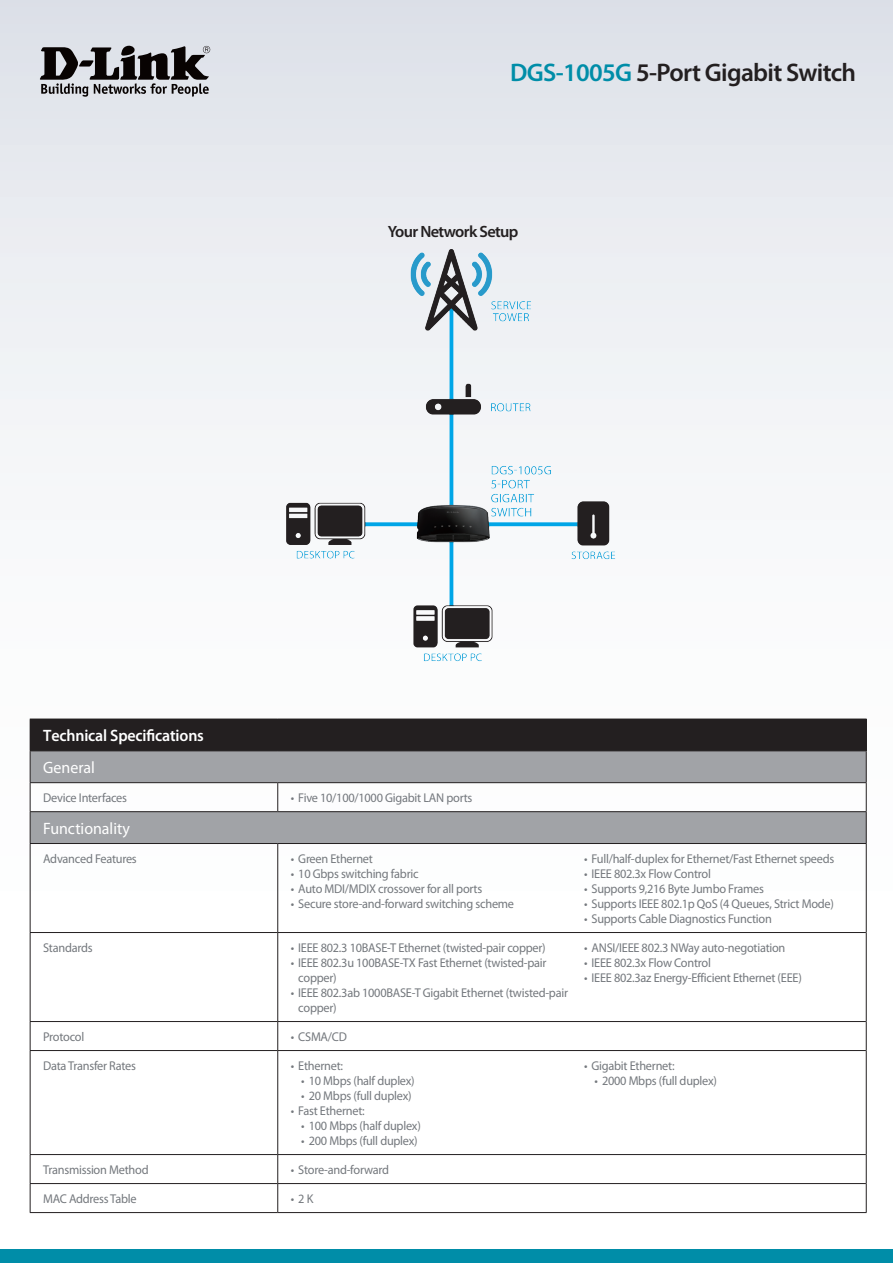
<style>
.page{position:relative;width:893px;height:1263px;background:#fff}
.page>*{position:absolute;margin:0;border:0;box-sizing:border-box;transform-origin:0 0}
.Product_Name__Conten{font:600 25.5px "Myriad Pro";letter-spacing:-.025em;color:#231f20}
.Spec_Title{font:600 16.5px "Myriad Pro";letter-spacing:-.01em;color:#fff}
.Spec_Section_Header{font:16.5px "Myriad Pro";color:#fff}
.Image_Title{font:600 16.35px "Myriad Pro";letter-spacing:-.04em;color:#231f20}
.Spec_Bullets{font:12.75px/15px "Myriad Pro";letter-spacing:-.02em;color:#74787d}
.Spec_Category{font:12.75px "Myriad Pro";letter-spacing:-.02em;color:#74787d}
.Spec_Bullets_-_Suble{font:12.75px "Myriad Pro";letter-spacing:-.02em;color:#74787d}
.s1{color:#008da8}
</style>
<div class="page">
<div style="left:0;top:0;width:893px;height:1084px;background:linear-gradient(to bottom,#e3e6ec,#fff)"></div>
<div style="left:0;top:1249px;width:893px;height:14px;background:#008da8"></div>
<svg style="left:40px;top:46px;width:170px;height:51px;background:#807f83"></svg>
<div style="left:30px;top:719px;width:836px;height:32px;background:#231f20"></div>
<svg style="left:31px;top:751px;width:835px;height:92px;fill:#a1a3a7"></svg>
<hr style="left:30px;top:812px;width:1px;height:31px;background:#231f20">
<hr style="left:866px;top:812px;width:1px;height:31px;background:#231f20">
<hr style="left:866px;top:719px;width:1px;height:31px;background:#231f20">
<hr style="left:30px;top:751px;width:1px;height:31px;background:#231f20">
<hr style="left:571px;top:750px;width:296px;height:1px;background:#231f20">
<hr style="left:866px;top:751px;width:1px;height:31px;background:#231f20">
<hr style="left:30px;top:782px;width:248px;height:1px;background:#231f20">
<svg style="left:30px;top:783px;width:1px;height:28px"></svg>
<hr style="left:30px;top:933px;width:1px;height:88px;background:#231f20">
<svg style="left:30px;top:1022px;width:1px;height:28px"></svg>
<hr style="left:30px;top:1050px;width:248px;height:1px;background:#231f20">
<hr style="left:30px;top:1051px;width:1px;height:103px;background:#231f20">
<hr style="left:30px;top:1154px;width:248px;height:1px;background:#231f20">
<hr style="left:30px;top:1183px;width:248px;height:1px;background:#231f20">
<svg style="left:30px;top:1155px;width:1px;height:57px"></svg>
<hr style="left:30px;top:1212px;width:248px;height:1px;background:#231f20">
<hr style="left:571px;top:782px;width:296px;height:1px;background:#231f20">
<hr style="left:571px;top:1050px;width:295px;height:1px;background:#231f20">
<hr style="left:571px;top:1154px;width:295px;height:1px;background:#231f20">
<hr style="left:571px;top:1183px;width:295px;height:1px;background:#231f20">
<hr style="left:571px;top:1212px;width:296px;height:1px;background:#231f20">
<svg style="left:866px;top:783px;width:1px;height:28px"></svg>
<hr style="left:866px;top:932px;width:1px;height:89px;background:#231f20">
<svg style="left:866px;top:1021px;width:1px;height:29px"></svg>
<hr style="left:866px;top:1050px;width:1px;height:104px;background:#231f20">
<svg style="left:866px;top:1154px;width:1px;height:58px"></svg>
<hr style="left:30px;top:811px;width:248px;height:1px;background:#231f20">
<hr style="left:278px;top:782px;width:293px;height:1px;background:#231f20">
<svg style="left:277px;top:783px;width:1px;height:28px"></svg>
<hr style="left:277px;top:933px;width:1px;height:88px;background:#231f20">
<svg style="left:277px;top:1022px;width:1px;height:28px"></svg>
<hr style="left:278px;top:1050px;width:293px;height:1px;background:#231f20">
<hr style="left:277px;top:1051px;width:1px;height:103px;background:#231f20">
<hr style="left:278px;top:1154px;width:293px;height:1px;background:#231f20">
<hr style="left:278px;top:1183px;width:293px;height:1px;background:#231f20">
<svg style="left:277px;top:1155px;width:1px;height:57px"></svg>
<hr style="left:278px;top:1212px;width:293px;height:1px;background:#231f20">
<hr style="left:278px;top:811px;width:293px;height:1px;background:#231f20">
<hr style="left:571px;top:811px;width:296px;height:1px;background:#231f20">
<hr style="left:30px;top:843px;width:248px;height:1px;background:#231f20">
<hr style="left:30px;top:844px;width:1px;height:88px;background:#231f20">
<hr style="left:30px;top:932px;width:248px;height:1px;background:#231f20">
<hr style="left:30px;top:1021px;width:248px;height:1px;background:#231f20">
<hr style="left:571px;top:843px;width:296px;height:1px;background:#231f20">
<hr style="left:571px;top:932px;width:295px;height:1px;background:#231f20">
<hr style="left:571px;top:1021px;width:295px;height:1px;background:#231f20">
<hr style="left:866px;top:844px;width:1px;height:88px;background:#231f20">
<hr style="left:278px;top:843px;width:293px;height:1px;background:#231f20">
<hr style="left:277px;top:844px;width:1px;height:88px;background:#231f20">
<hr style="left:278px;top:932px;width:293px;height:1px;background:#231f20">
<hr style="left:278px;top:1021px;width:293px;height:1px;background:#231f20">
<img style="left:262px;top:243px;width:383px;height:441px">
<p class="Product_Name__Conten" style="left:510px;top:56px;width:347px"><span class="s1">DGS-1005G</span> 5-Port Gigabit Switch</p>
<p class="Image_Title" style="left:388px;top:221px;width:132px">Your Network Setup</p>
<p class="Spec_Title" style="left:43px;top:725px;width:162px">Technical Specifications</p>
<p class="Spec_Section_Header" style="left:43px;top:757px;width:53px">General</p>
<p class="Spec_Category" style="left:43px;top:790px;width:85px">Device Interfaces</p>
<p class="Spec_Bullets" style="left:291px;top:790px;width:183px">• Five 10/100/1000 Gigabit LAN ports</p>
<p class="Spec_Section_Header" style="left:43px;top:818px;width:88px">Functionality</p>
<p class="Spec_Category" style="left:43px;top:851px;width:95px">Advanced Features</p>
<p class="Spec_Bullets" style="left:291px;top:851px;width:84px">• Green Ethernet</p>
<p class="Spec_Bullets" style="left:291px;top:866px;width:129px">• 10 Gbps switching fabric</p>
<p class="Spec_Bullets" style="left:291px;top:881px;width:193px">• Auto MDI/MDIX crossover for all ports</p>
<p class="Spec_Bullets" style="left:291px;top:896px;width:225px">• Secure store-and-forward switching scheme</p>
<p class="Spec_Category" style="left:43px;top:940px;width:51px">Standards</p>
<p class="Spec_Bullets" style="left:291px;top:940px;width:256px">• IEEE 802.3 10BASE-T Ethernet (twisted-pair copper)</p>
<p class="Spec_Bullets" style="left:298px;top:955px;width:250px;text-indent:-8px">• IEEE 802.3u 100BASE-TX Fast Ethernet (twisted-pair copper)</p>
<p class="Spec_Bullets" style="left:298px;top:985px;width:271px;text-indent:-8px">• IEEE 802.3ab 1000BASE-T Gigabit Ethernet (twisted-pair copper)</p>
<p class="Spec_Category" style="left:43px;top:1029px;width:43px">Protocol</p>
<p class="Spec_Bullets" style="left:291px;top:1029px;width:58px">• CSMA/CD</p>
<p class="Spec_Category" style="left:43px;top:1058px;width:94px">Data Transfer Rates</p>
<p class="Spec_Bullets" style="left:291px;top:1058px;width:54px">• Ethernet:</p>
<p class="Spec_Bullets_-_Suble" style="left:301px;top:1073px;width:115px">• 10 Mbps (half duplex)</p>
<p class="Spec_Bullets_-_Suble" style="left:301px;top:1088px;width:112px">• 20 Mbps (full duplex)</p>
<p class="Spec_Bullets" style="left:291px;top:1103px;width:76px">• Fast Ethernet:</p>
<p class="Spec_Bullets_-_Suble" style="left:301px;top:1118px;width:121px">• 100 Mbps (half duplex)</p>
<p class="Spec_Bullets_-_Suble" style="left:301px;top:1133px;width:118px">• 200 Mbps (full duplex)</p>
<p class="Spec_Category" style="left:43px;top:1162px;width:107px">Transmission Method</p>
<p class="Spec_Bullets" style="left:291px;top:1162px;width:100px">• Store-and-forward</p>
<p class="Spec_Category" style="left:43px;top:1191px;width:95px">MAC Address Table</p>
<p class="Spec_Bullets" style="left:291px;top:1191px;width:24px">• 2 K</p>
<p class="Spec_Bullets" style="left:584px;top:851px;width:252px">• Full/half-duplex for Ethernet/Fast Ethernet speeds</p>
<p class="Spec_Bullets" style="left:584px;top:866px;width:128px">• IEEE 802.3x Flow Control</p>
<p class="Spec_Bullets" style="left:584px;top:881px;width:181px">• Supports 9,216 Byte Jumbo Frames</p>
<p class="Spec_Bullets" style="left:584px;top:896px;width:251px">• Supports IEEE 802.1p QoS (4 Queues, Strict Mode)</p>
<p class="Spec_Bullets" style="left:584px;top:911px;width:189px">• Supports Cable Diagnostics Function</p>
<p class="Spec_Bullets" style="left:584px;top:940px;width:203px">• ANSI/IEEE 802.3 NWay auto-negotiation</p>
<p class="Spec_Bullets" style="left:584px;top:955px;width:128px">• IEEE 802.3x Flow Control</p>
<p class="Spec_Bullets" style="left:584px;top:970px;width:219px">• IEEE 802.3az Energy-Efficient Ethernet (EEE)</p>
<p class="Spec_Bullets" style="left:584px;top:1058px;width:92px">• Gigabit Ethernet:</p>
<p class="Spec_Bullets_-_Suble" style="left:594px;top:1073px;width:124px">• 2000 Mbps (full duplex)</p>
</div>
